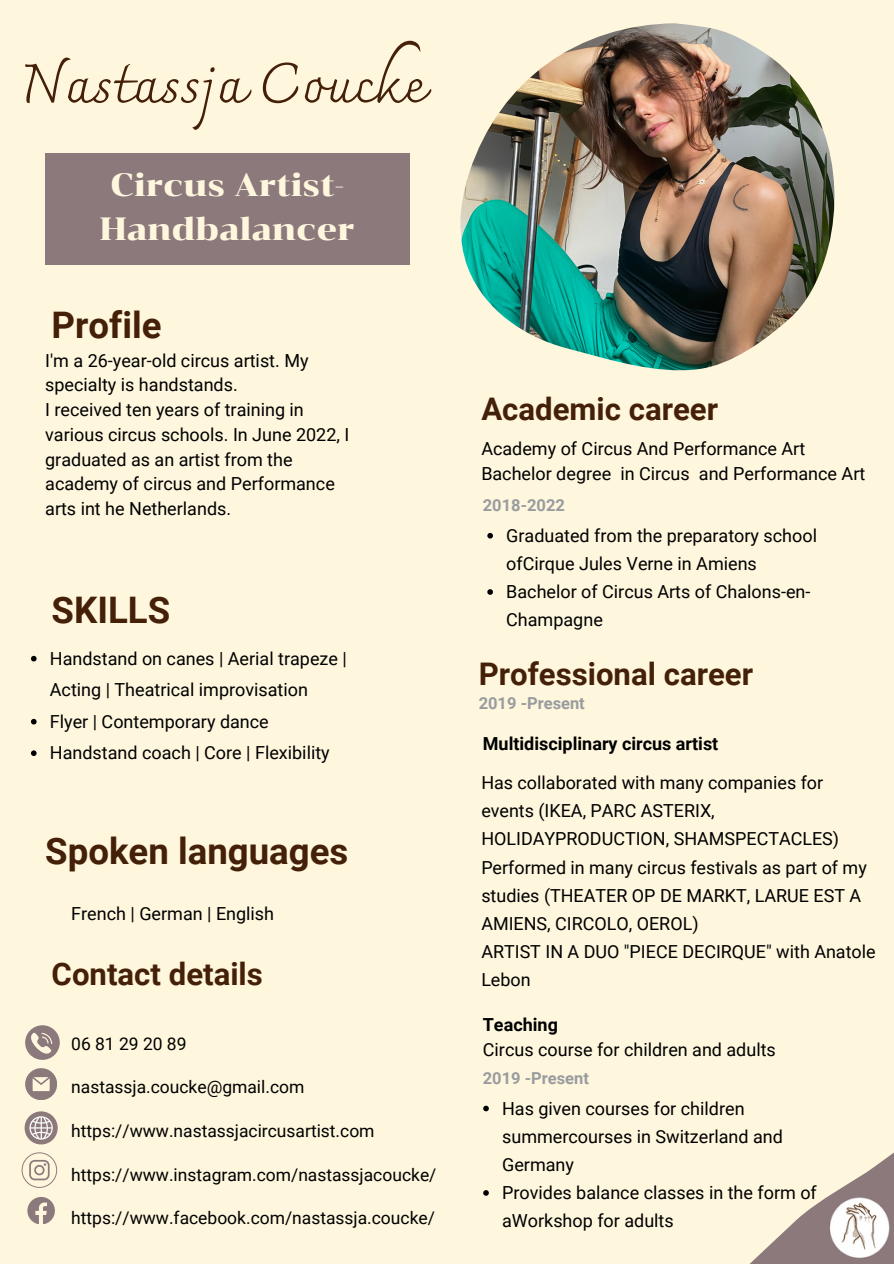
<style>
.page{position:relative;width:894px;height:1264px;background:#fff}
.page>*{position:absolute;margin:0;border:0;box-sizing:border-box;transform-origin:0 0}
.t1{font:55.5px "Charmonman";color:#452008}
.t2{font:700 36.6px "Roboto";color:#452008}
.t3{font:31.95px/43.8px "Chonburi";color:#fef6dd;text-align:center}
.t4{font:700 31.05px "Roboto";color:#452008}
.t5{font:18px/28.2px "Roboto";color:#000}
.t6{font:700 18px "Roboto";color:#000}
.t7{font:17.4px "Roboto";color:#000}
.t8{font:700 16.5px "Roboto";color:#999c9f}
</style>
<div class="page">
<div style="left:0;top:0;width:893px;height:1263px;background:#fef6dd"></div>
<svg style="left:750px;top:1153px;width:143px;height:110px"></svg>
<img style="left:460px;top:23px;width:374px;height:348px">
<img style="left:829px;top:1196px;width:60px;height:62px">
<div style="left:45px;top:153px;width:364px;height:111px;background:#8c797c"></div>
<svg style="left:25px;top:1025px;width:35px;height:34px"></svg>
<svg style="left:25px;top:1068px;width:32px;height:31px"></svg>
<svg style="left:25px;top:1111px;width:32px;height:32px"></svg>
<svg style="left:22px;top:1152px;width:35px;height:35px"></svg>
<svg style="left:27px;top:1197px;width:27px;height:26px"></svg>
<svg style="left:31px;top:656px;width:6px;height:5px"></svg>
<svg style="left:31px;top:719px;width:6px;height:5px"></svg>
<svg style="left:31px;top:750px;width:6px;height:6px"></svg>
<svg style="left:487px;top:533px;width:6px;height:5px"></svg>
<svg style="left:487px;top:589px;width:6px;height:6px"></svg>
<svg style="left:483px;top:1105px;width:5px;height:6px"></svg>
<svg style="left:483px;top:1190px;width:5px;height:5px"></svg>
<p class="t1" style="left:20px;top:51px;width:405px">Nastassja Coucke</p>
<p class="t3" style="left:100px;top:163px;width:256px">Circus Artist-<br>Handbalancer</p>
<p class="t2" style="left:52px;top:304px;width:111px">Profile</p>
<p class="t5" style="left:45px;top:348px;width:265px;line-height:24.8px">I'm a 26-year-old circus artist. My specialty is handstands.</p>
<p class="t5" style="left:45px;top:397px;width:305px;line-height:24.8px">I received ten years of training in various circus schools. In June 2022, I graduated as an artist from the academy of circus and Performance arts int he Netherlands.</p>
<p class="t2" style="left:52px;top:589px;width:120px">SKILLS</p>
<p class="t5" style="left:50px;top:643px;width:298px;line-height:31.5px">Handstand on canes | Aerial trapeze |<br>Acting | Theatrical improvisation</p>
<p class="t5" style="left:50px;top:707px;width:220px">Flyer | Contemporary dance</p>
<p class="t5" style="left:50px;top:739px;width:281px">Handstand coach | Core | Flexibility</p>
<p class="t2" style="left:45px;top:829px;width:304px">Spoken languages</p>
<p class="t5" style="left:71px;top:900px;width:204px">French | German | English</p>
<p class="t4" style="left:52px;top:956px;width:213px">Contact details</p>
<p class="t7" style="left:71px;top:1033px;width:117px">06 81 29 20 89</p>
<p class="t7" style="left:71px;top:1077px;width:234px">nastassja.coucke@gmail.com</p>
<p class="t7" style="left:71px;top:1120px;width:305px">https://www.nastassjacircusartist.com</p>
<p class="t7" style="left:71px;top:1164px;width:366px">https://www.instagram.com/nastassjacoucke/</p>
<p class="t7" style="left:71px;top:1208px;width:365px">https://www.facebook.com/nastassja.coucke/</p>
<p class="t4" style="left:481px;top:391px;width:238px">Academic career</p>
<p class="t5" style="left:481px;top:435px;width:325px">Academy of Circus And Performance Art</p>
<p class="t5" style="left:481px;top:460px;width:385px">Bachelor degree in Circus and Performance Art</p>
<p class="t8" style="left:482px;top:495px;width:84px">2018-2022</p>
<p class="t5" style="left:506px;top:521px;width:312px">Graduated from the preparatory school ofCirque Jules Verne in Amiens</p>
<p class="t5" style="left:506px;top:578px;width:305px">Bachelor of Circus Arts of Chalons-en-<br>Champagne</p>
<p class="t4" style="left:478px;top:656px;width:276px">Professional career</p>
<p class="t8" style="left:478px;top:693px;width:108px">2019 -Present</p>
<p class="t6" style="left:482px;top:733px;width:237px">Multidisciplinary circus artist</p>
<p class="t5" style="left:481px;top:769px;width:359px">Has collaborated with many companies for events (IKEA, PARC ASTERIX,<br>HOLIDAYPRODUCTION, SHAMSPECTACLES)</p>
<p class="t5" style="left:481px;top:853px;width:387px">Performed in many circus festivals as part of my studies (THEATER OP DE MARKT, LARUE EST A<br>AMIENS, CIRCOLO, OEROL)</p>
<p class="t5" style="left:481px;top:937px;width:395px">ARTIST IN A DUO "PIECE DECIRQUE" with Anatole<br>Lebon</p>
<p class="t6" style="left:482px;top:1013px;width:77px">Teaching</p>
<p class="t5" style="left:482px;top:1035px;width:294px">Circus course for children and adults</p>
<p class="t8" style="left:482px;top:1068px;width:108px">2019 -Present</p>
<p class="t5" style="left:502px;top:1094px;width:282px">Has given courses for children summercourses in Switzerland and<br>Germany</p>
<p class="t5" style="left:502px;top:1178px;width:316px">Provides balance classes in the form of aWorkshop for adults</p>
</div>
